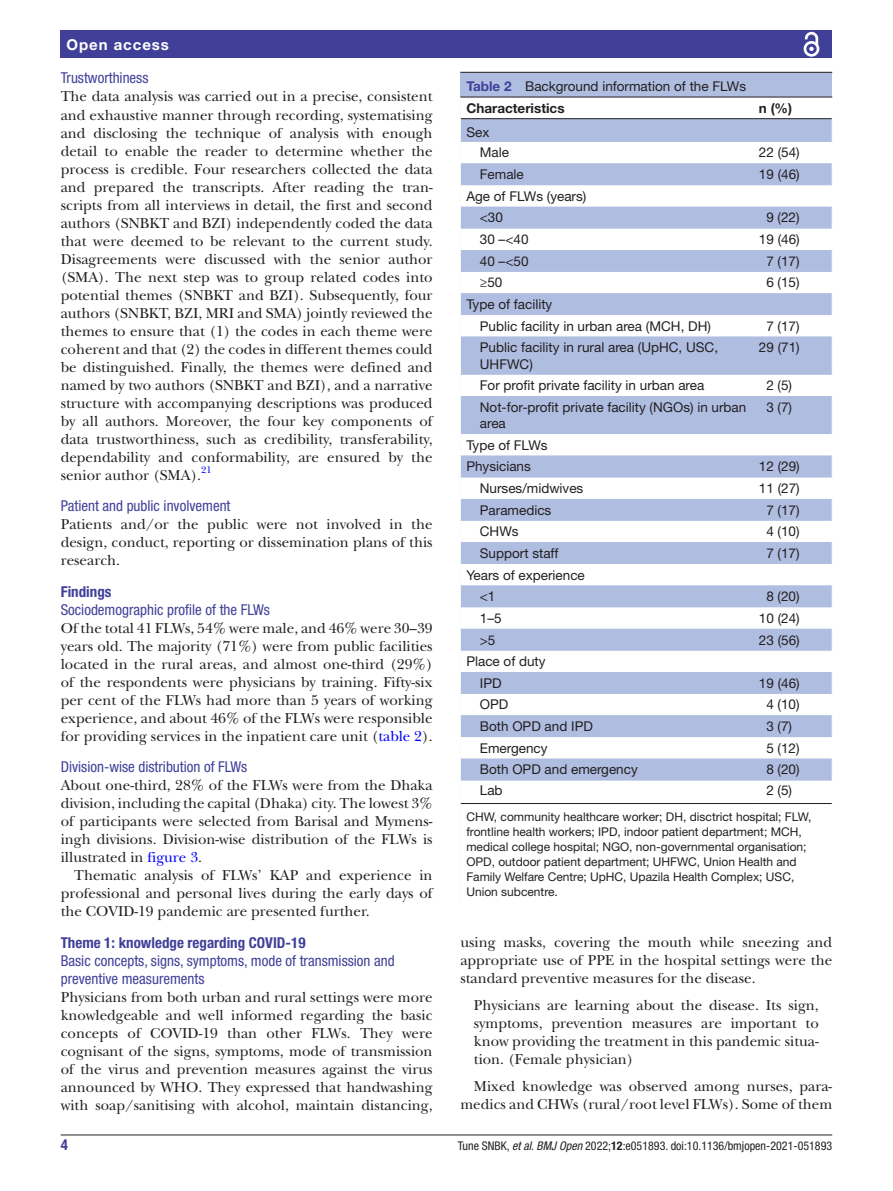
<style>
.page{position:relative;width:893px;height:1191px;background:#fff}
.page>*{position:absolute;margin:0;border:0;box-sizing:border-box;transform-origin:0 0}
.t1{font:15px/18px "New Baskerville";color:#231f20;text-align:justify}
.t2{font:condensed 15px/18px "Helvetica Neue LT Std";color:#414099}
.t3{font:700 condensed 15px "Helvetica Neue LT Std";color:#414099}
.t4{font:700 15px "Helvetica Neue LT Std";letter-spacing:.065em;color:#fff}
.t5{font:13.5px/21.6px "Helvetica Neue LT Std";color:#231f20}
.t6{font:700 13.5px "Helvetica Neue LT Std";color:#231f20}
.t7{font:12px/15px "Helvetica Neue LT Std";color:#231f20}
.t8{font:condensed 12px "Helvetica Neue LT Std";color:#231f20}
.t9{font:9.9px "New Baskerville";color:#00f}
.s1{color:#00f}
.s2{font-weight:700;color:#414099}
.s3{font-weight:700}
.s4{font-style:italic}
</style>
<div class="page">
<hr style="left:61px;top:1134px;width:771px;height:1px;background:#231f20">
<div style="left:61px;top:31px;width:771px;height:27px;background:#414099"></div>
<svg style="left:803px;top:31px;width:17px;height:26px"></svg>
<div style="left:460px;top:73px;width:372px;height:832px;background:#afbde1"></div>
<hr style="left:460px;top:72px;width:372px;height:1px;background:#231f20">
<div style="left:461px;top:98px;width:371px;height:807px;background:#fff"></div>
<svg style="left:461px;top:119px;width:371px;height:661px"></svg>
<hr style="left:460px;top:97px;width:293px;height:1px;background:#231f20">
<hr style="left:460px;top:118px;width:293px;height:1px;background:#231f20">
<hr style="left:753px;top:97px;width:79px;height:1px;background:#231f20">
<hr style="left:753px;top:118px;width:79px;height:1px;background:#231f20">
<hr style="left:753px;top:803px;width:79px;height:1px;background:#231f20">
<hr style="left:460px;top:803px;width:293px;height:1px;background:#231f20">
<svg style="left:460px;top:97px;width:1px;height:240px"></svg>
<hr style="left:460px;top:337px;width:1px;height:37px;background:#fff">
<svg style="left:460px;top:374px;width:1px;height:22px"></svg>
<hr style="left:460px;top:396px;width:1px;height:38px;background:#fff">
<svg style="left:460px;top:434px;width:1px;height:369px"></svg>
<hr style="left:460px;top:803px;width:1px;height:102px;background:#fff">
<hr style="left:466px;top:895px;width:366px;height:2px;background:#fff">
<p class="t4" style="left:66px;top:35px;width:104px">Open access</p>
<p class="t2" style="left:61px;top:69px;width:89px">Trustworthiness</p>
<p class="t1" style="left:61px;top:88px;width:373px">The data analysis was carried out in a precise, consistent and exhaustive manner through recording, systematising and disclosing the technique of analysis with enough detail to enable the reader to determine whether the process is credible. Four researchers collected the data and prepared the transcripts. After reading the tran&shy;scripts from all interviews in detail, the first and second authors (SNBKT and BZI) independently coded the data that were deemed to be relevant to the current study.<br>Disagreements were discussed with the senior author (SMA). The next step was to group related codes into potential themes (SNBKT and BZI). Subsequently, four authors (SNBKT, BZI, MRI and SMA) jointly reviewed the themes to ensure that (1) the codes in each theme were coherent and that (2) the codes in different themes could be distinguished. Finally, the themes were defined and named by two authors (SNBKT and BZI), and a narrative structure with accompanying descriptions was produced by all authors. Moreover, the four key components of data trustworthiness, such as credibility, transferability, dependability and conformability, are ensured by the senior author (SMA).</p>
<p class="t9" style="left:201px;top:464px;width:12px">21</p>
<p class="t2" style="left:61px;top:497px;width:171px">Patient and public involvement</p>
<p class="t1" style="left:61px;top:515px;width:373px">Patients and/or the public were not involved in the design, conduct, reporting or dissemination plans of this research.</p>
<p class="t3" style="left:61px;top:582px;width:52px">Findings</p>
<p class="t2" style="left:61px;top:600px;width:211px">Sociodemographic profile of the FLWs</p>
<p class="t1" style="left:61px;top:619px;width:373px">Of the total 41 FLWs, 54% were male, and 46% were 30–39 years old. The majority (71%) were from public facilities located in the rural areas, and almost one-third (29%) of the respondents were physicians by training. Fifty-six per cent of the FLWs had more than 5 years of working experience, and about 46% of the FLWs were responsible for providing services in the inpatient care unit (<span class="s1">table 2</span>).</p>
<p class="t2" style="left:61px;top:758px;width:188px">Division-wise distribution of FLWs</p>
<p class="t1" style="left:61px;top:776px;width:373px">About one-third, 28% of the FLWs were from the Dhaka division, including the capital (Dhaka) city. The lowest 3% of participants were selected from Barisal and Mymens&shy;ingh divisions. Division-wise distribution of the FLWs is illustrated in <span class="s1">figure 3</span>.</p>
<p class="t1" style="left:61px;top:866px;width:373px;text-indent:14px">Thematic analysis of FLWs’ KAP and experience in professional and personal lives during the early days of the COVID-19 pandemic are presented further.</p>
<p class="t3" style="left:61px;top:933px;width:246px">Theme 1: knowledge regarding COVID-19</p>
<p class="t2" style="left:61px;top:951px;width:335px">Basic concepts, signs, symptoms, mode of transmission and preventive measurements</p>
<p class="t1" style="left:61px;top:988px;width:373px">Physicians from both urban and rural settings were more knowledgeable and well informed regarding the basic concepts of COVID-19 than other FLWs. They were cognisant of the signs, symptoms, mode of transmission of the virus and prevention measures against the virus announced by WHO. They expressed that handwashing with soap/sanitising with alcohol, maintain distancing,</p>
<p class="t5" style="left:466px;top:75px;width:281px;line-height:22px"><span class="s2">Table 2</span> Background information of the FLWs<br><span class="s3">Characteristics</span></p>
<p class="t5" style="left:480px;top:122px;width:31px;line-height:20.1px;text-indent:-14px">Sex<br>Male</p>
<p class="t6" style="left:759px;top:99px;width:35px">n (%)</p>
<p class="t5" style="left:759px;top:142px;width:42px">22 (54)</p>
<p class="t5" style="left:480px;top:163px;width:46px">Female</p>
<p class="t5" style="left:759px;top:163px;width:42px">19 (46)</p>
<p class="t5" style="left:480px;top:185px;width:108px;text-indent:-14px">Age of FLWs (years) &lt;30</p>
<p class="t5" style="left:766px;top:207px;width:35px">9 (22)</p>
<p class="t5" style="left:480px;top:228px;width:50px">30 –&lt;40</p>
<p class="t5" style="left:759px;top:228px;width:42px">19 (46)</p>
<p class="t5" style="left:480px;top:250px;width:50px">40 –&lt;50</p>
<p class="t5" style="left:766px;top:250px;width:35px">7 (17)</p>
<p class="t5" style="left:480px;top:271px;width:24px">≥50</p>
<p class="t5" style="left:766px;top:271px;width:35px">6 (15)</p>
<p class="t5" style="left:480px;top:293px;width:233px;text-indent:-14px">Type of facility<br>Public facility in urban area (MCH, DH)</p>
<p class="t5" style="left:766px;top:315px;width:35px">7 (17)</p>
<p class="t5" style="left:480px;top:339px;width:240px;line-height:16.2px">Public facility in rural area (UpHC, USC,<br>UHFWC)</p>
<p class="t5" style="left:759px;top:336px;width:42px">29 (71)</p>
<p class="t5" style="left:480px;top:374px;width:226px">For profit private facility in urban area</p>
<p class="t5" style="left:766px;top:374px;width:27px">2 (5)</p>
<p class="t5" style="left:480px;top:399px;width:268px;line-height:16.2px">Not-for-profit private facility (NGOs) in urban area</p>
<p class="t5" style="left:766px;top:396px;width:27px">3 (7)</p>
<p class="t5" style="left:466px;top:434px;width:83px">Type of FLWs<br>Physicians</p>
<p class="t5" style="left:759px;top:455px;width:42px">12 (29)</p>
<p class="t5" style="left:480px;top:477px;width:105px">Nurses/midwives</p>
<p class="t5" style="left:759px;top:477px;width:42px">11 (27)</p>
<p class="t5" style="left:480px;top:499px;width:73px">Paramedics</p>
<p class="t5" style="left:766px;top:499px;width:35px">7 (17)</p>
<p class="t5" style="left:480px;top:520px;width:40px">CHWs</p>
<p class="t5" style="left:766px;top:520px;width:35px">4 (10)</p>
<p class="t5" style="left:480px;top:542px;width:80px">Support staff</p>
<p class="t5" style="left:766px;top:542px;width:35px">7 (17)</p>
<p class="t5" style="left:480px;top:564px;width:106px;text-indent:-14px">Years of experience &lt;1</p>
<p class="t5" style="left:766px;top:585px;width:35px">8 (20)</p>
<p class="t5" style="left:480px;top:607px;width:23px">1–5</p>
<p class="t5" style="left:759px;top:607px;width:42px">10 (24)</p>
<p class="t5" style="left:480px;top:629px;width:17px">&gt;5</p>
<p class="t5" style="left:759px;top:629px;width:42px">23 (56)</p>
<p class="t5" style="left:480px;top:650px;width:67px;text-indent:-14px">Place of duty<br>IPD</p>
<p class="t5" style="left:759px;top:672px;width:42px">19 (46)</p>
<p class="t5" style="left:480px;top:693px;width:30px">OPD</p>
<p class="t5" style="left:766px;top:693px;width:35px">4 (10)</p>
<p class="t5" style="left:480px;top:715px;width:115px">Both OPD and IPD</p>
<p class="t5" style="left:766px;top:715px;width:27px">3 (7)</p>
<p class="t5" style="left:480px;top:737px;width:69px">Emergency</p>
<p class="t5" style="left:766px;top:737px;width:35px">5 (12)</p>
<p class="t5" style="left:480px;top:758px;width:159px">Both OPD and emergency</p>
<p class="t5" style="left:766px;top:758px;width:35px">8 (20)</p>
<p class="t5" style="left:480px;top:778px;width:24px">Lab</p>
<p class="t5" style="left:766px;top:778px;width:27px">2 (5)</p>
<p class="t7" style="left:466px;top:809px;width:346px">CHW, community healthcare worker; DH, disctrict hospital; FLW, frontline health workers; IPD, indoor patient department; MCH, medical college hospital; NGO, non-governmental organisation; OPD, outdoor patient department; UHFWC, Union Health and Family Welfare Centre; UpHC, Upazila Health Complex; USC, Union subcentre.</p>
<p class="t1" style="left:460px;top:933px;width:373px">using masks, covering the mouth while sneezing and appropriate use of PPE in the hospital settings were the standard preventive measures for the disease.</p>
<p class="t1" style="left:474px;top:996px;width:346px">Physicians are learning about the disease. Its sign, symptoms, prevention measures are important to know providing the treatment in this pandemic situa&shy;tion. (Female physician)</p>
<p class="t1" style="left:460px;top:1077px;width:373px;text-align:right">Mixed knowledge was observed among nurses, para&shy;medics and CHWs (rural/root level FLWs). Some of them</p>
<p class="t3" style="left:61px;top:1135px;width:9px">4</p>
<p class="t8" style="left:458px;top:1138px;width:376px">Tune SNBK, <span class="s4">et al</span>. <span class="s4">BMJ Open</span> 2022;<span class="s3">12</span>:e051893. doi:10.1136/bmjopen-2021-051893</p>
</div>
